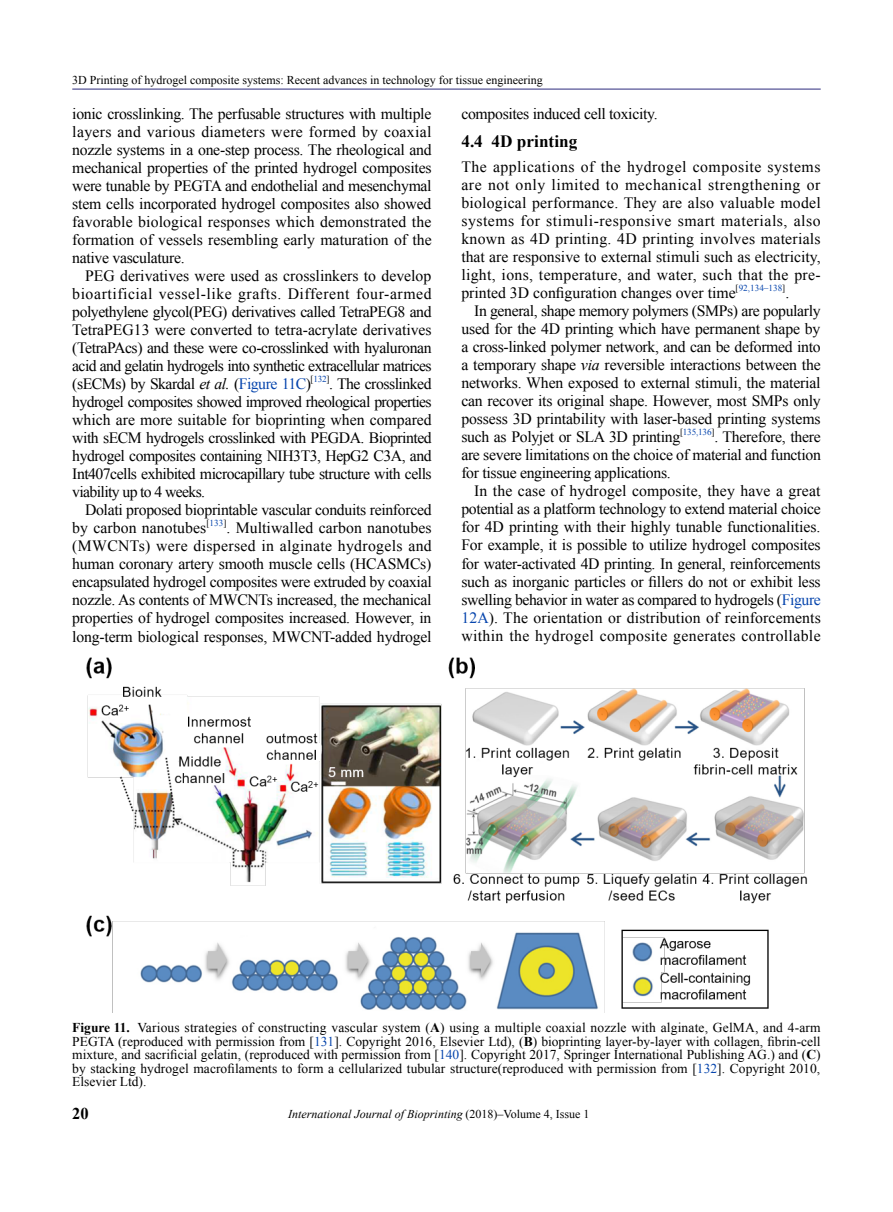
<style>
.page{position:relative;width:893px;height:1212px;background:#fff}
.page>*{position:absolute;margin:0;border:0;box-sizing:border-box;transform-origin:0 0}
.t1{font:700 17.25px "Times New Roman";color:#000}
.t2{font:700 16.5px "Times New Roman";color:#000}
.t3{font:15.75px/18px "Times New Roman";letter-spacing:-.015em;color:#000;text-align:justify}
.t4{font:13.5px/13.5px "Times New Roman";letter-spacing:.005em;color:#000;text-align:justify}
.t5{font:12px "Times New Roman";color:#000}
.t6{font:italic 12px "Times New Roman";color:#000}
.t7{font:9.15px "Times New Roman";color:#0645ad}
.s1{font-style:italic}
.s2{color:#0645ad}
.s3{color:#000}
.s4{font-weight:700}
.s5{font-style:normal}
</style>
<div class="page">
<hr style="left:72px;top:89px;width:749px;height:1px;background:#2c2b7e">
<img style="left:86px;top:657px;width:721px;height:356px">
<p class="t5" style="left:72px;top:71px;width:472px">3D Printing of hydrogel composite systems: Recent advances in technology for tissue engineering</p>
<p class="t3" style="left:72px;top:105px;width:361px">ionic crosslinking. The perfusable structures with multiple layers and various diameters were formed by coaxial nozzle systems in a one-step process. The rheological and mechanical properties of the printed hydrogel composites were tunable by PEGTA and endothelial and mesenchymal stem cells incorporated hydrogel composites also showed favorable biological responses which demonstrated the formation of vessels resembling early maturation of the native vasculature.</p>
<p class="t3" style="left:72px;top:267px;width:361px;text-indent:13px">PEG derivatives were used as crosslinkers to develop bioartificial vessel-like grafts. Different four-armed polyethylene glycol(PEG) derivatives called TetraPEG8 and TetraPEG13 were converted to tetra-acrylate derivatives (TetraPAcs) and these were co-crosslinked with hyaluronan acid and gelatin hydrogels into synthetic extracellular matrices (sECMs) by Skardal <span class="s1">et al.</span> (<span class="s2">Figure 11C</span>)</p>
<p class="t7" style="left:311px;top:372px;width:20px"><span class="s3">[</span>132<span class="s3">]</span></p>
<p class="t3" style="left:72px;top:375px;width:361px;text-indent:257px">. The crosslinked hydrogel composites showed improved rheological properties which are more suitable for bioprinting when compared with sECM hydrogels crosslinked with PEGDA. Bioprinted hydrogel composites containing NIH3T3, HepG2 C3A, and Int407cells exhibited microcapillary tube structure with cells viability up to 4 weeks.</p>
<p class="t3" style="left:72px;top:501px;width:361px;text-indent:13px">Dolati proposed bioprintable vascular conduits reinforced by carbon nanotubes</p>
<p class="t7" style="left:206px;top:516px;width:22px"><span class="s3">[</span>133<span class="s3">]</span></p>
<p class="t3" style="left:72px;top:519px;width:361px;text-indent:154px">. Multiwalled carbon nanotubes (MWCNTs) were dispersed in alginate hydrogels and human coronary artery smooth muscle cells (HCASMCs) encapsulated hydrogel composites were extruded by coaxial nozzle. As contents of MWCNTs increased, the mechanical properties of hydrogel composites increased. However, in long-term biological responses, MWCNT-added hydrogel</p>
<p class="t3" style="left:461px;top:105px;width:198px">composites induced cell toxicity.</p>
<p class="t1" style="left:461px;top:129px;width:117px">4.4 4D printing</p>
<p class="t3" style="left:461px;top:158px;width:361px">The applications of the hydrogel composite systems are not only limited to mechanical strengthening or biological performance. They are also valuable model systems for stimuli-responsive smart materials, also known as 4D printing. 4D printing involves materials that are responsive to external stimuli such as electricity, light, ions, temperature, and water, such that the pre&shy;printed 3D configuration changes over time</p>
<p class="t7" style="left:736px;top:281px;width:51px"><span class="s3">[</span>92,134–138<span class="s3">]</span></p>
<p class="t3" style="left:785px;top:284px;width:5px">.</p>
<p class="t3" style="left:474px;top:302px;width:348px">In general, shape memory polymers (SMPs) are popularly</p>
<p class="t3" style="left:461px;top:320px;width:361px">used for the 4D printing which have permanent shape by</p>
<p class="t3" style="left:461px;top:338px;width:361px">a cross-linked polymer network, and can be deformed into</p>
<p class="t3" style="left:461px;top:356px;width:361px">a temporary shape <span class="s1">via</span> reversible interactions between the</p>
<p class="t3" style="left:461px;top:374px;width:361px">networks. When exposed to external stimuli, the material</p>
<p class="t3" style="left:461px;top:392px;width:361px">can recover its original shape. However, most SMPs only</p>
<p class="t3" style="left:461px;top:410px;width:361px">possess 3D printability with laser-based printing systems</p>
<p class="t3" style="left:461px;top:428px;width:220px">such as Polyjet or SLA 3D printing</p>
<p class="t7" style="left:680px;top:425px;width:36px"><span class="s3">[</span>135,136<span class="s3">]</span></p>
<p class="t3" style="left:461px;top:428px;width:361px;text-indent:253px">. Therefore, there are severe limitations on the choice of material and function for tissue engineering applications.</p>
<p class="t3" style="left:461px;top:482px;width:361px;text-indent:13px">In the case of hydrogel composite, they have a great potential as a platform technology to extend material choice for 4D printing with their highly tunable functionalities.<br>For example, it is possible to utilize hydrogel composites for water-activated 4D printing. In general, reinforcements such as inorganic particles or fillers do not or exhibit less swelling behavior in water as compared to hydrogels (<span class="s2">Figure 12A</span>). The orientation or distribution of reinforcements within the hydrogel composite generates controllable</p>
<p class="t4" style="left:72px;top:1021px;width:750px"><span class="s4">Figure 11.</span> Various strategies of constructing vascular system (<span class="s4">A</span>) using a multiple coaxial nozzle with alginate, GelMA, and 4-arm PEGTA (reproduced with permission from [<span class="s2">131</span>]. Copyright 2016, Elsevier Ltd), (<span class="s4">B</span>) bioprinting layer-by-layer with collagen, fibrin-cell mixture, and sacrificial gelatin, (reproduced with permission from [<span class="s2">140</span>]. Copyright 2017, Springer International Publishing AG.) and (<span class="s4">C</span>) by stacking hydrogel macrofilaments to form a cellularized tubular structure(reproduced with permission from [<span class="s2">132</span>]. Copyright 2010, Elsevier Ltd).</p>
<p class="t2" style="left:72px;top:1102px;width:18px">20</p>
<p class="t6" style="left:288px;top:1105px;width:303px">International Journal of Bioprinting <span class="s5">(2018)–Volume 4, Issue 1</span></p>
</div>
